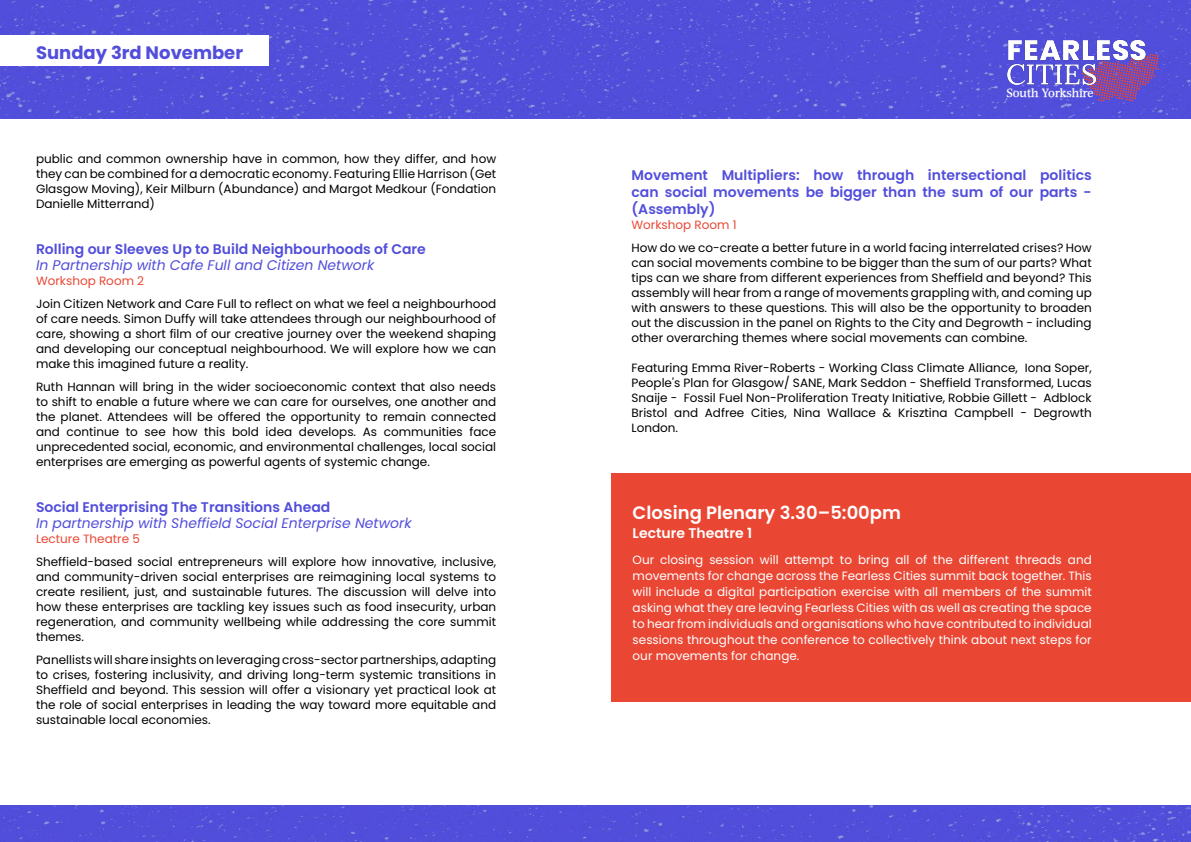
<style>
.page{position:relative;width:1191px;height:842px;background:#fff}
.page>*{position:absolute;margin:0;border:0;box-sizing:border-box;transform-origin:0 0}
.t1{font:600 18px "Poppins";color:#fff}
.t2{font:700 18px "Poppins";color:#524edb}
.t3{font:600 14px/17px "Poppins";color:#524edb;text-align:justify}
.t4{font:italic 14px "Poppins";color:#524edb}
.t5{font:600 14px "Poppins";color:#fff}
.t6{font:12px/15px "Poppins";color:#000;text-align:justify}
.t7{font:12px/16px "Poppins";color:#fff;text-align:justify}
.t8{font:12px "Poppins";color:#e94734}
.t9{font:600 12px "Devin";color:#fff}
</style>
<div class="page">
<img style="left:0;top:0;width:1191px;height:842px">
<div style="left:0;top:119px;width:1191px;height:686px;background:#fff"></div>
<div style="left:0;top:35px;width:269px;height:31px;background:#fff"></div>
<svg style="left:1081px;top:54px;width:78px;height:48px"></svg>
<img style="left:994px;top:27px;width:156px;height:69px">
<div style="left:611px;top:473px;width:580px;height:229px;background:#e94734"></div>
<p class="t2" style="left:36px;top:42px;width:209px">Sunday 3rd November</p>
<p class="t6" style="left:36px;top:151px;width:462px">public and common ownership have in common, how they differ, and how they can be combined for a democratic economy. Featuring Ellie Harrison (Get Glasgow Moving), Keir Milburn (Abundance) and Margot Medkour (Fondation Danielle Mitterrand)</p>
<p class="t3" style="left:36px;top:240px;width:391px">Rolling our Sleeves Up to Build Neighbourhoods of Care</p>
<p class="t4" style="left:36px;top:257px;width:340px">In Partnership with Cafe Full and Citizen Network</p>
<p class="t8" style="left:36px;top:274px;width:110px">Workshop Room 2</p>
<p class="t6" style="left:36px;top:296px;width:462px">Join Citizen Network and Care Full to reflect on what we feel a neighbourhood of care needs. Simon Duffy will take attendees through our neighbourhood of care, showing a short film of our creative journey over the weekend shaping and developing our conceptual neighbourhood. We will explore how we can make this imagined future a reality.</p>
<p class="t6" style="left:36px;top:379px;width:462px">Ruth Hannan will bring in the wider socioeconomic context that also needs to shift to enable a future where we can care for ourselves, one another and the planet. Attendees will be offered the opportunity to remain connected and continue to see how this bold idea develops. As communities face unprecedented social, economic, and environmental challenges, local social enterprises are emerging as powerful agents of systemic change.</p>
<p class="t3" style="left:36px;top:498px;width:296px">Social Enterprising The Transitions Ahead</p>
<p class="t4" style="left:36px;top:515px;width:377px">In partnership with Sheffield Social Enterprise Network</p>
<p class="t8" style="left:36px;top:532px;width:105px">Lecture Theatre 5</p>
<p class="t6" style="left:36px;top:554px;width:462px">Sheffield-based social entrepreneurs will explore how innovative, inclusive, and community-driven social enterprises are reimagining local systems to create resilient, just, and sustainable futures. The discussion will delve into how these enterprises are tackling key issues such as food insecurity, urban regeneration, and community wellbeing while addressing the core summit themes.</p>
<p class="t6" style="left:36px;top:652px;width:462px">Panellists will share insights on leveraging cross-sector partnerships, adapting to crises, fostering inclusivity, and driving long-term systemic transitions in Sheffield and beyond. This session will offer a visionary yet practical look at the role of social enterprises in leading the way toward more equitable and sustainable local economies.</p>
<p class="t9" style="left:1006px;top:86px;width:89px">South Yorkshire</p>
<p class="t3" style="left:631px;top:166px;width:462px">Movement Multipliers: how through intersectional politics can social movements be bigger than the sum of our parts - (Assembly)</p>
<p class="t8" style="left:631px;top:218px;width:107px">Workshop Room 1</p>
<p class="t6" style="left:631px;top:240px;width:462px">How do we co-create a better future in a world facing interrelated crises? How can social movements combine to be bigger than the sum of our parts? What tips can we share from different experiences from Sheffield and beyond? This assembly will hear from a range of movements grappling with, and coming up with answers to these questions. This will also be the opportunity to broaden out the discussion in the panel on Rights to the City and Degrowth - including other overarching themes where social movements can combine.</p>
<p class="t6" style="left:631px;top:360px;width:462px">Featuring Emma River-Roberts - Working Class Climate Alliance, Iona Soper, People's Plan for Glasgow/ SANE, Mark Seddon - Sheffield Transformed, Lucas Snaije - Fossil Fuel Non-Proliferation Treaty Initiative, Robbie Gillett - Adblock Bristol and Adfree Cities, Nina Wallace &amp; Krisztina Campbell - Degrowth London.</p>
<p class="t1" style="left:632px;top:502px;width:270px">Closing Plenary 3.30–5:00pm</p>
<p class="t5" style="left:632px;top:525px;width:121px">Lecture Theatre 1</p>
<p class="t7" style="left:632px;top:552px;width:460px">Our closing session will attempt to bring all of the different threads and movements for change across the Fearless Cities summit back together. This will include a digital participation exercise with all members of the summit asking what they are leaving Fearless Cities with as well as creating the space to hear from individuals and organisations who have contributed to individual sessions throughout the conference to collectively think about next steps for our movements for change.</p>
</div>
